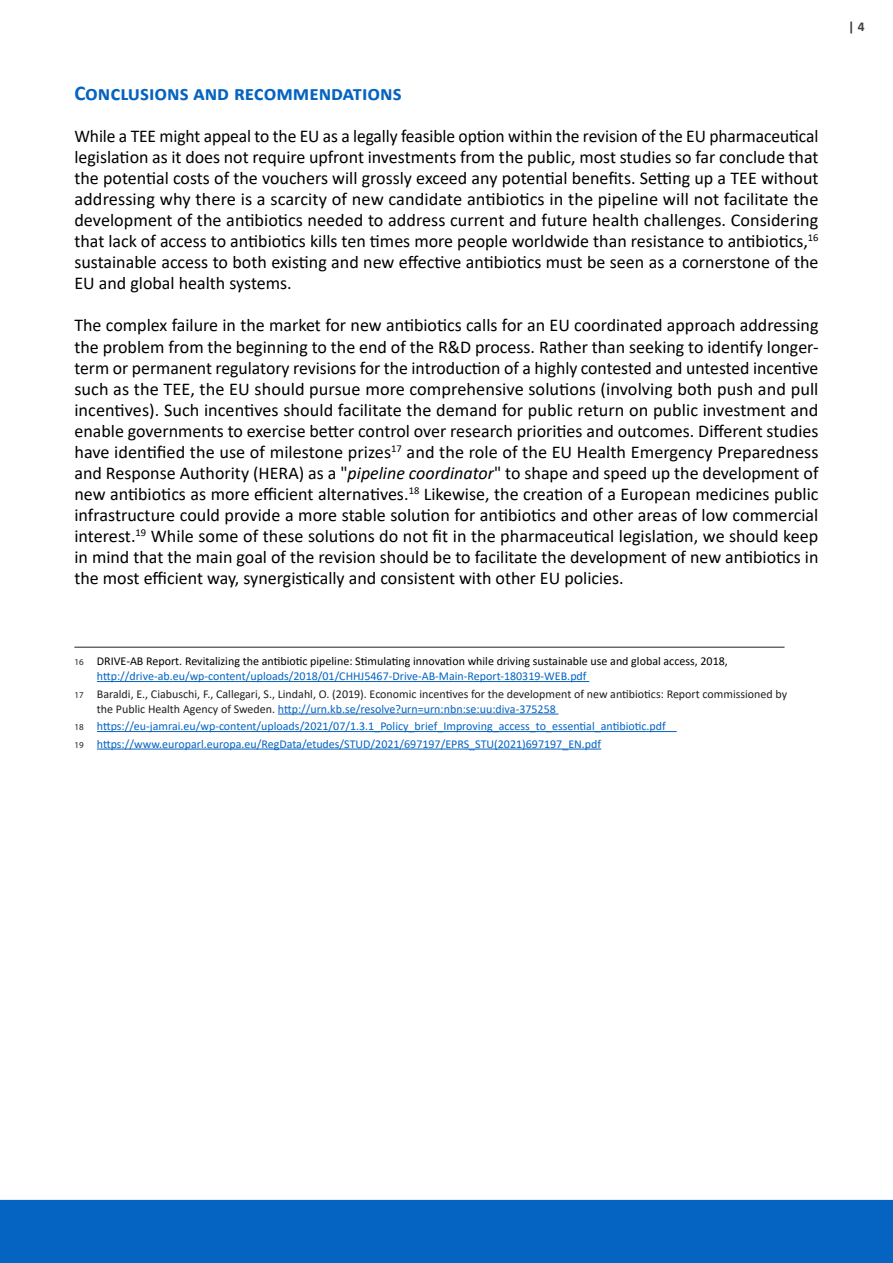
<style>
.page{position:relative;width:893px;height:1263px;background:#fff}
.page>*{position:absolute;margin:0;border:0;box-sizing:border-box;transform-origin:0 0}
.BC_-_BODY_COPY_-_MAI{font:700 21px "Calibri";color:#0563c1}
.BC_-_BODY_COPY_-_MAI-2{font:18px/21px "Calibri";color:#000;text-align:justify}
.BC_-_BODY_COPY_-_MAI-3{font:700 13.5px "Calibri";color:#414041}
.FOOTNOTES{font:12px "Calibri";color:#0563c1}
.FOOTNOTES-2{font:12px/15px "Calibri";color:#231f20}
.FOOTNOTES-3{font:12px "Calibri";color:#000}
.s1{font-style:italic}
.s2{font-family:"Myriad Pro";font-size:9px;color:#231f20}
.s3{font-family:"Myriad Pro";font-size:9px}
.s4{color:#0563c1}
</style>
<div class="page">
<hr style="left:74px;top:647px;width:710px;height:1px;background:#231f20">
<hr style="left:97px;top:681px;width:492px;height:1px;background:#0563c1">
<hr style="left:278px;top:714px;width:281px;height:1px;background:#0563c1">
<hr style="left:97px;top:731px;width:580px;height:1px;background:#0563c1">
<hr style="left:97px;top:749px;width:504px;height:1px;background:#0563c1">
<div style="left:1px;top:1200px;width:891px;height:62px;background:#0563c1"></div>
<div style="left:0;top:1200px;width:893px;height:63px;border:2px solid #0563c1"></div>
<svg style="left:892px;top:1200px;width:1px;height:63px"></svg>
<p class="BC_-_BODY_COPY_-_MAI" style="left:74px;top:78px;width:329px">Conclusions and recommendations</p>
<p class="BC_-_BODY_COPY_-_MAI-2" style="left:74px;top:125px;width:746px">While a TEE might appeal to the EU as a legally feasible option within the revision of the EU pharmaceutical legislation as it does not require upfront investments from the public, most studies so far conclude that the potential costs of the vouchers will grossly exceed any potential benefits. Setting up a TEE without addressing why there is a scarcity of new candidate antibiotics in the pipeline will not facilitate the development of the antibiotics needed to address current and future health challenges. Considering that lack of access to antibiotics kills ten times more people worldwide than resistance to antibiotics,<sup>16 </sup>sustainable access to both existing and new effective antibiotics must be seen as a cornerstone of the EU and global health systems.</p>
<p class="BC_-_BODY_COPY_-_MAI-2" style="left:74px;top:314px;width:746px">The complex failure in the market for new antibiotics calls for an EU coordinated approach addressing the problem from the beginning to the end of the R&amp;D process. Rather than seeking to identify longer&shy;term or permanent regulatory revisions for the introduction of a highly contested and untested incentive such as the TEE, the EU should pursue more comprehensive solutions (involving both push and pull incentives). Such incentives should facilitate the demand for public return on public investment and enable governments to exercise better control over research priorities and outcomes. Different studies have identified the use of milestone prizes<sup>17</sup> and the role of the EU Health Emergency Preparedness and Response Authority (HERA) as a "<span class="s1">pipeline coordinator</span>" to shape and speed up the development of new antibiotics as more efficient alternatives.<sup>18</sup> Likewise, the creation of a European medicines public infrastructure could provide a more stable solution for antibiotics and other areas of low commercial interest.<sup>19</sup> While some of these solutions do not fit in the pharmaceutical legislation, we should keep in mind that the main goal of the revision should be to facilitate the development of new antibiotics in the most efficient way, synergistically and consistent with other EU policies.</p>
<p class="FOOTNOTES-3" style="left:74px;top:653px;width:655px"><span class="s2">16</span> DRIVE-AB Report. Revitalizing the antibiotic pipeline: Stimulating innovation while driving sustainable use and global access, 2018,</p>
<p class="FOOTNOTES" style="left:97px;top:668px;width:491px">http://drive-ab.eu/wp-content/uploads/2018/01/CHHJ5467-Drive-AB-Main-Report-180319-WEB.pdf</p>
<p class="FOOTNOTES-2" style="left:97px;top:686px;width:692px;text-indent:-23px"><span class="s3">17</span> Baraldi, E., Ciabuschi, F., Callegari, S., Lindahl, O. (2019). Economic incentives for the development of new antibiotics: Report commissioned by the Public Health Agency of Sweden. <span class="s4">http://urn.kb.se/resolve?urn=urn:nbn:se:uu:diva-375258</span></p>
<p class="FOOTNOTES" style="left:74px;top:718px;width:593px"><span class="s2">18</span> https://eu-jamrai.eu/wp-content/uploads/2021/07/1.3.1_Policy_brief_Improving_access_to_essential_antibiotic.pdf</p>
<p class="FOOTNOTES" style="left:74px;top:735px;width:528px"><span class="s2">19</span> https://www.europarl.europa.eu/RegData/etudes/STUD/2021/697197/EPRS_STU(2021)697197_EN.pdf</p>
<p class="BC_-_BODY_COPY_-_MAI-3" style="left:848px;top:17px;width:18px">| 4</p>
</div>
